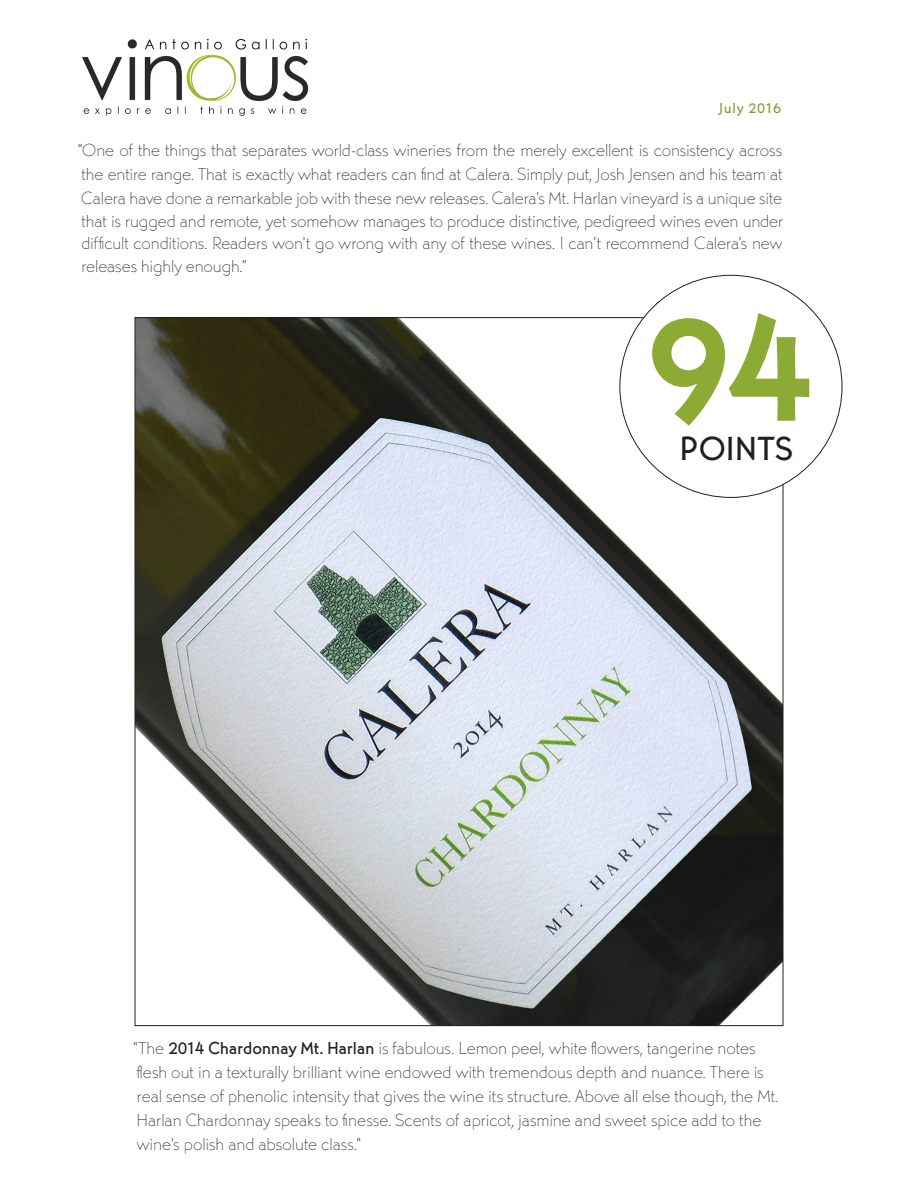
<style>
.page{position:relative;width:918px;height:1188px;background:#fff}
.page>*{position:absolute;margin:0;border:0;box-sizing:border-box;transform-origin:0 0}
.t1{font:700 156.75px "Martin Got URWT";color:#8bab35}
.t2{font:500 34.8px "Martin Got URWT";letter-spacing:.015em;color:#231f20}
.t3{font:100 18px/23.1px "Martin Got URWT";letter-spacing:-.005em;color:#231f20}
.t4{font:500 15px "Martin Got URWT";letter-spacing:.05em;color:#7e9c2f}
.s1{font-weight:500}
</style>
<div class="page">
<img style="left:137px;top:319px;width:644px;height:705px">
<div style="left:620px;top:275px;width:222px;height:222px;background:#fff;border-radius:50%"></div>
<img style="left:82px;top:38px;width:227px;height:78px">
<p class="t4" style="left:720px;top:99px;width:63px">July 2016</p>
<p class="t3" style="left:78px;top:138px;width:707px;text-align:justify">“One of the things that separates world-class wineries from the merely excellent is consistency across the entire range. That is exactly what readers can find at Calera. Simply put, Josh Jensen and his team at Calera have done a remarkable job with these new releases. Calera’s Mt. Harlan vineyard is a unique site that is rugged and remote, yet somehow manages to produce distinctive, pedigreed wines even under difficult conditions. Readers won’t go wrong with any of these wines. I can’t recommend Calera’s new releases highly enough.”</p>
<p class="t1" style="left:642px;top:277px;width:174px">94</p>
<p class="t2" style="left:680px;top:428px;width:115px">POINTS</p>
<p class="t3" style="left:133px;top:1036px;width:647px;line-height:24px">“The <span class="s1">2014 Chardonnay Mt. Harlan</span> is fabulous. Lemon peel, white flowers, tangerine notes flesh out in a texturally brilliant wine endowed with tremendous depth and nuance. There is real sense of phenolic intensity that gives the wine its structure. Above all else though, the Mt.<br>Harlan Chardonnay speaks to finesse. Scents of apricot, jasmine and sweet spice add to the wine’s polish and absolute class.”</p>
</div>
